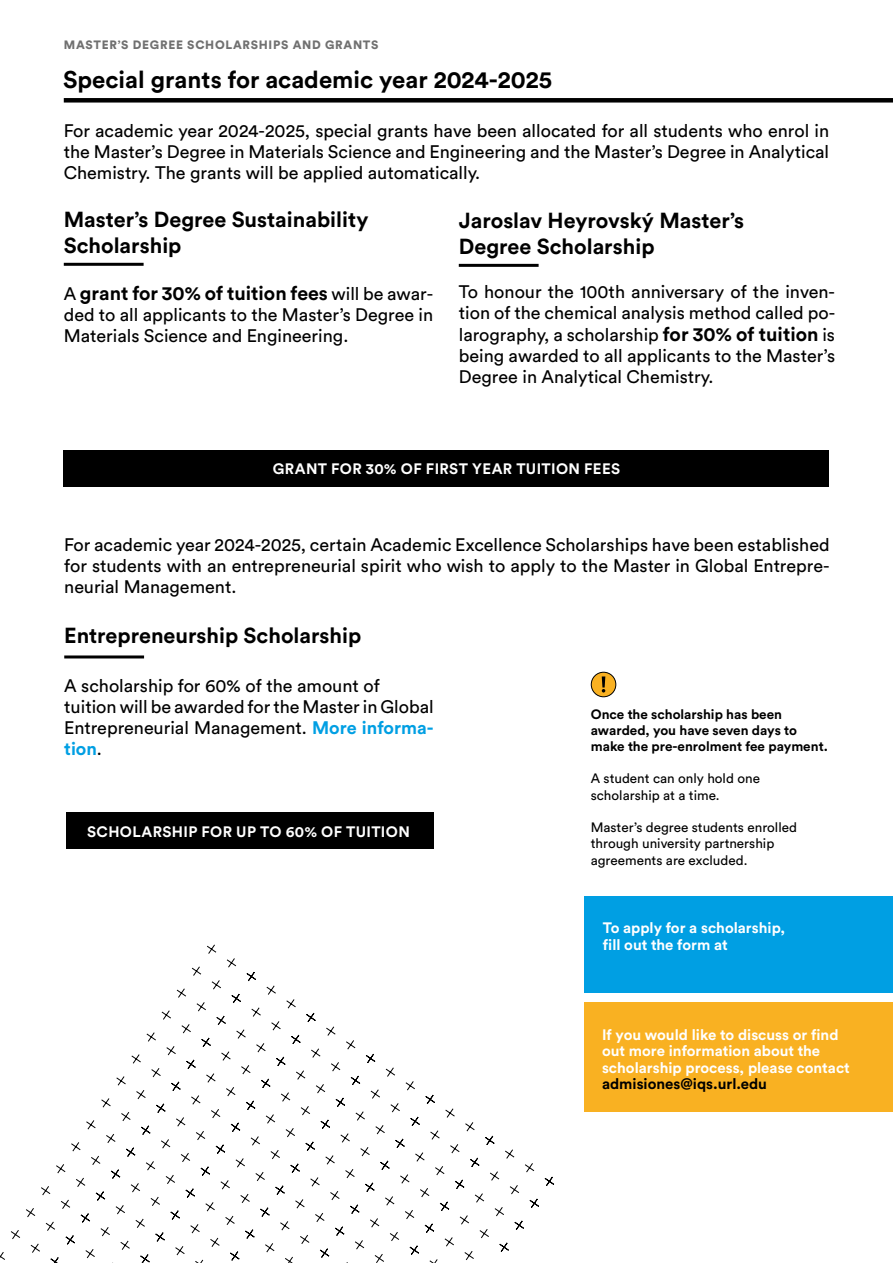
<style>
.page{position:relative;width:893px;height:1263px;background:#fff}
.page>*{position:absolute;margin:0;border:0;box-sizing:border-box;transform-origin:0 0}
.t1{font:700 24px "Circular Std";color:#000}
.t2{font:700 21.6px/26px "Circular Std";color:#000}
.t3{font:700 19.5px "Circular Std";color:#000}
.t4{font:18px/21px "Circular Std";color:#000;text-align:justify}
.t5{font:700 15px/16.5px "Circular Std";color:#fff}
.t6{font:700 15px "Circular Std";letter-spacing:.025em;color:#fff}
.t7{font:700 15px "Circular Std";color:#000}
.t8{font:13.5px/16.2px "Circular Std";color:#000}
.t9{font:700 13.5px/16.2px "Circular Std";color:#000}
.t10{font:900 12px "Circular Std";letter-spacing:.06em;color:#707070}
.s1{font-weight:400;font-size:18px}
.s2{font-weight:700;font-size:19.5px}
.s3{font-weight:700;color:#009fe3}
</style>
<div class="page">
<div style="left:66px;top:98px;width:827px;height:5px;background:#000"></div>
<div style="left:64px;top:450px;width:765px;height:36px;background:#000"></div>
<hr style="left:65px;top:263px;width:77px;height:3px;background:#000">
<hr style="left:460px;top:264px;width:77px;height:3px;background:#000">
<svg style="left:0;top:1208px;width:40px;height:52px"></svg>
<svg style="left:41px;top:1142px;width:44px;height:121px"></svg>
<svg style="left:85px;top:1076px;width:46px;height:187px"></svg>
<svg style="left:131px;top:1010px;width:393px;height:253px"></svg>
<svg style="left:176px;top:944px;width:378px;height:265px"></svg>
<div style="left:585px;top:896px;width:308px;height:96px;background:#009fe3"></div>
<div style="left:585px;top:1002px;width:308px;height:110px;background:#f9b122"></div>
<div style="left:591px;top:672px;width:25px;height:25px;background:#f9b122;border-radius:50%"></div>
<div style="left:591px;top:672px;width:25px;height:25px;border:1px solid #000;border-radius:50%"></div>
<svg style="left:602px;top:676px;width:3px;height:16px"></svg>
<hr style="left:66px;top:655px;width:77px;height:3px;background:#000">
<div style="left:66px;top:813px;width:368px;height:36px;background:#000"></div>
<p class="t10" style="left:64px;top:36px;width:316px">MASTER’S DEGREE SCHOLARSHIPS AND GRANTS</p>
<h1 class="t1" style="left:63px;top:64px;width:490px">Special grants for academic year 2024-2025</h1>
<p class="t4" style="left:64px;top:120px;width:767px">For academic year 2024-2025, special grants have been allocated for all students who enrol in the Master’s Degree in Materials Science and Engineering and the Master’s Degree in Analytical Chemistry. The grants will be applied automatically.</p>
<p class="t2" style="left:64px;top:206px;width:306px">Master’s Degree Sustainability<br>Scholarship</p>
<p class="t2" style="left:459px;top:207px;width:287px">Jaroslav Heyrovský Master’s<br>Degree Scholarship</p>
<p class="t3" style="left:64px;top:281px;width:371px"><span class="s1">A</span> grant for 30% of tuition fees <span class="s1">will be awar-</span></p>
<p class="t4" style="left:64px;top:304px;width:371px">ded to all applicants to the Master’s Degree in<br>Materials Science and Engineering.</p>
<p class="t4" style="left:459px;top:281px;width:378px">To honour the 100th anniversary of the inven&shy;tion of the chemical analysis method called po&shy;larography, a scholarship <span class="s2">for 30% of tuition</span> is being awarded to all applicants to the Master’s Degree in Analytical Chemistry.</p>
<p class="t6" style="left:273px;top:459px;width:349px">GRANT FOR 30% OF FIRST YEAR TUITION FEES</p>
<p class="t4" style="left:64px;top:534px;width:767px">For academic year 2024-2025, certain Academic Excellence Scholarships have been established for students with an entrepreneurial spirit who wish to apply to the Master in Global Entrepre&shy;neurial Management.</p>
<p class="t2" style="left:64px;top:622px;width:299px">Entrepreneurship Scholarship</p>
<p class="t4" style="left:64px;top:675px;width:371px;text-align:left">A scholarship for 60% of the amount of tuition will be awarded for the Master in Global Entrepreneurial Management. <span class="s3">More informa&shy;tion</span>.</p>
<p class="t6" style="left:87px;top:822px;width:324px">SCHOLARSHIP FOR UP TO 60% OF TUITION</p>
<p class="t9" style="left:591px;top:705px;width:239px">Once the scholarship has been awarded, you have seven days to make the pre-enrolment fee payment.</p>
<p class="t8" style="left:591px;top:770px;width:171px">A student can only hold one scholarship at a time.</p>
<p class="t8" style="left:591px;top:819px;width:208px">Master’s degree students enrolled through university partnership agreements are excluded.</p>
<p class="t5" style="left:603px;top:919px;width:184px">To apply for a scholarship, fill out the form at</p>
<p class="t5" style="left:602px;top:1026px;width:249px">If you would like to discuss or find out more information about the scholarship process, please contact</p>
<p class="t7" style="left:602px;top:1074px;width:166px">admisiones@iqs.url.edu</p>
</div>
